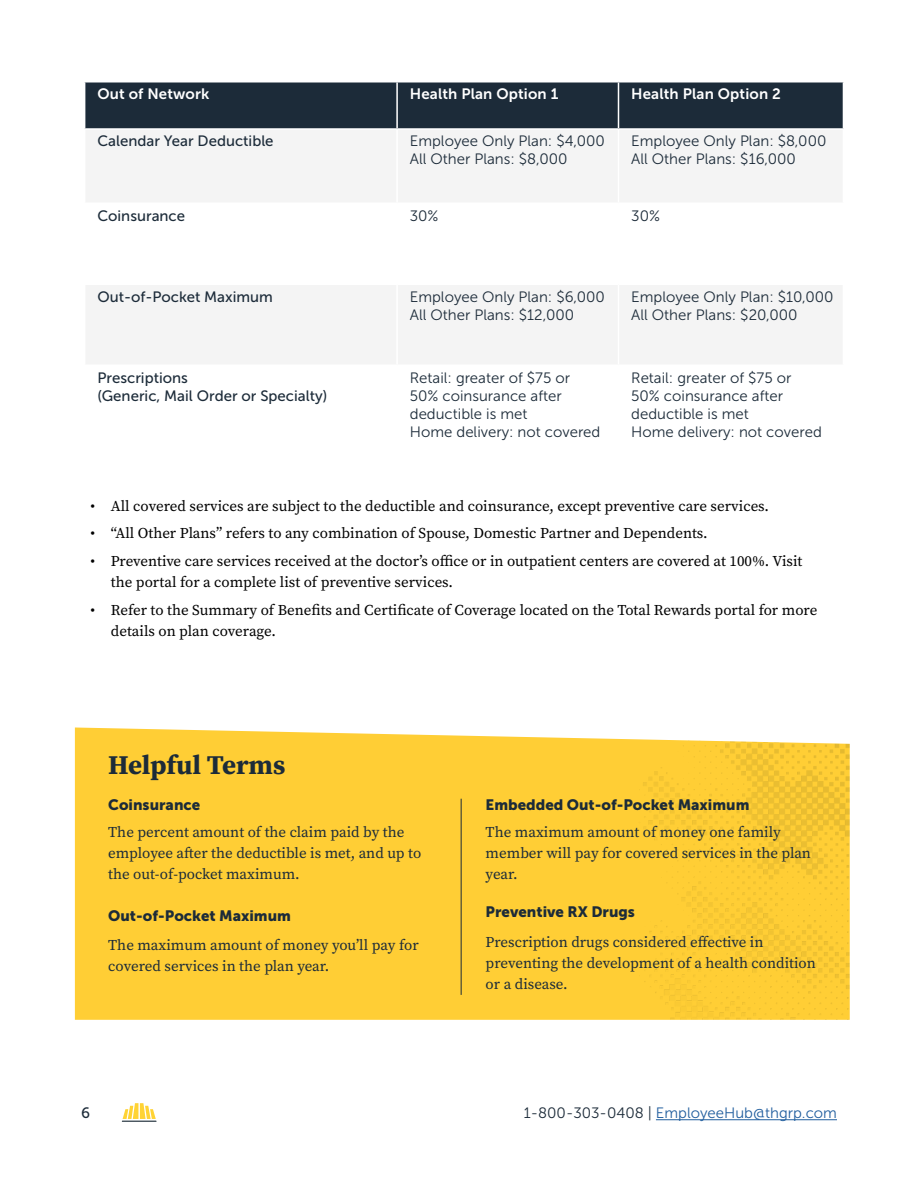
<style>
.page{position:relative;width:918px;height:1188px;background:#fff}
.page>*{position:absolute;margin:0;border:0;box-sizing:border-box;transform-origin:0 0}
.t1{font:700 27px "Source Serif Pro";letter-spacing:-.005em;color:#1c2b39}
.t2{font:15px/21px "Source Serif Pro";color:#000}
.t3{font:15px/18px "Museo Sans 300";color:#1c2b39}
.t4{font:15px/21px "Source Serif Pro";color:#1c2b39}
.t5{font:15px/18px "Museo Sans 500";color:#1c2b39}
.t6{font:15px "Museo Sans 900";color:#1c2b39}
.t7{font:15px "Museo Sans 700";letter-spacing:.01em;color:#fff}
.t8{font:15px "Museo Sans 300";color:#215e9e}
.s1{color:#1c2b39}
</style>
<div class="page">
<hr style="left:656px;top:1119px;width:181px;height:1px;background:#215e9e">
<svg style="left:123px;top:1103px;width:33px;height:16px"></svg>
<hr style="left:122px;top:1121px;width:35px;height:1px;background:#303e49">
<div style="left:75px;top:728px;width:520px;height:292px;background:#ffce35"></div>
<img style="left:595px;top:738px;width:255px;height:282px">
<div style="left:85px;top:82px;width:758px;height:46px;background:#1c2b39"></div>
<svg style="left:86px;top:130px;width:756px;height:234px;fill:#f4f4f4"></svg>
<hr style="left:84px;top:202px;width:313px;height:2px;background:#fff">
<hr style="left:84px;top:284px;width:313px;height:1px;background:#fff">
<hr style="left:396px;top:82px;width:2px;height:46px;background:#fff">
<hr style="left:618px;top:82px;width:1px;height:46px;background:#fff">
<hr style="left:396px;top:130px;width:2px;height:72px;background:#fff">
<hr style="left:397px;top:202px;width:221px;height:2px;background:#fff">
<hr style="left:396px;top:204px;width:2px;height:80px;background:#fff">
<hr style="left:397px;top:284px;width:221px;height:1px;background:#fff">
<hr style="left:396px;top:285px;width:2px;height:79px;background:#fff">
<hr style="left:618px;top:130px;width:1px;height:72px;background:#fff">
<hr style="left:618px;top:202px;width:226px;height:2px;background:#fff">
<hr style="left:618px;top:204px;width:1px;height:80px;background:#fff">
<hr style="left:618px;top:284px;width:226px;height:1px;background:#fff">
<hr style="left:618px;top:285px;width:1px;height:79px;background:#fff">
<hr style="left:461px;top:799px;width:1px;height:196px;background:#1c2b39">
<p class="t7" style="left:97px;top:85px;width:114px">Out of Network</p>
<p class="t7" style="left:410px;top:85px;width:150px">Health Plan Option 1</p>
<p class="t7" style="left:631px;top:85px;width:151px">Health Plan Option 2</p>
<p class="t5" style="left:97px;top:132px;width:178px">Calendar Year Deductible</p>
<p class="t3" style="left:410px;top:132px;width:196px">Employee Only Plan: $4,000<br>All Other Plans: $8,000</p>
<p class="t3" style="left:631px;top:132px;width:197px">Employee Only Plan: $8,000<br>All Other Plans: $16,000</p>
<p class="t5" style="left:97px;top:206px;width:89px">Coinsurance</p>
<p class="t3" style="left:410px;top:206px;width:30px">30%</p>
<p class="t3" style="left:631px;top:206px;width:30px">30%</p>
<p class="t5" style="left:97px;top:287px;width:177px">Out-of-Pocket Maximum</p>
<p class="t3" style="left:410px;top:287px;width:197px">Employee Only Plan: $6,000<br>All Other Plans: $12,000</p>
<p class="t3" style="left:631px;top:287px;width:204px">Employee Only Plan: $10,000<br>All Other Plans: $20,000</p>
<p class="t5" style="left:97px;top:368px;width:231px">Prescriptions<br>(Generic, Mail Order or Specialty)</p>
<p class="t3" style="left:410px;top:368px;width:192px">Retail: greater of $75 or<br>50% coinsurance after deductible is met<br>Home delivery: not covered</p>
<p class="t3" style="left:631px;top:368px;width:192px">Retail: greater of $75 or<br>50% coinsurance after deductible is met<br>Home delivery: not covered</p>
<p class="t2" style="left:91px;top:495px;width:680px">• All covered services are subject to the deductible and coinsurance, except preventive care services.</p>
<p class="t2" style="left:91px;top:523px;width:619px">• “All Other Plans” refers to any combination of Spouse, Domestic Partner and Dependents.</p>
<p class="t2" style="left:111px;top:551px;width:693px;text-indent:-20px">• Preventive care services received at the doctor’s office or in outpatient centers are covered at 100%. Visit the portal for a complete list of preventive services.</p>
<p class="t2" style="left:111px;top:599px;width:708px;text-indent:-20px">• Refer to the Summary of Benefits and Certificate of Coverage located on the Total Rewards portal for more details on plan coverage.</p>
<h1 class="t1" style="left:108px;top:746px;width:179px">Helpful Terms</h1>
<p class="t6" style="left:108px;top:796px;width:94px">Coinsurance</p>
<p class="t4" style="left:108px;top:821px;width:315px">The percent amount of the claim paid by the employee after the deductible is met, and up to the out-of-pocket maximum.</p>
<p class="t6" style="left:108px;top:907px;width:184px">Out-of-Pocket Maximum</p>
<p class="t4" style="left:108px;top:934px;width:312px">The maximum amount of money you’ll pay for covered services in the plan year.</p>
<p class="t6" style="left:486px;top:796px;width:265px">Embedded Out-of-Pocket Maximum</p>
<p class="t4" style="left:486px;top:821px;width:327px">The maximum amount of money one family member will pay for covered services in the plan year.</p>
<p class="t6" style="left:486px;top:903px;width:151px">Preventive RX Drugs</p>
<p class="t4" style="left:486px;top:931px;width:332px">Prescription drugs considered effective in preventing the development of a health condition or a disease.</p>
<p class="t5" style="left:81px;top:1104px;width:10px">6</p>
<p class="t8" style="left:524px;top:1105px;width:315px"><span class="s1">1-800-303-0408 |</span> EmployeeHub@thgrp.com</p>
</div>
